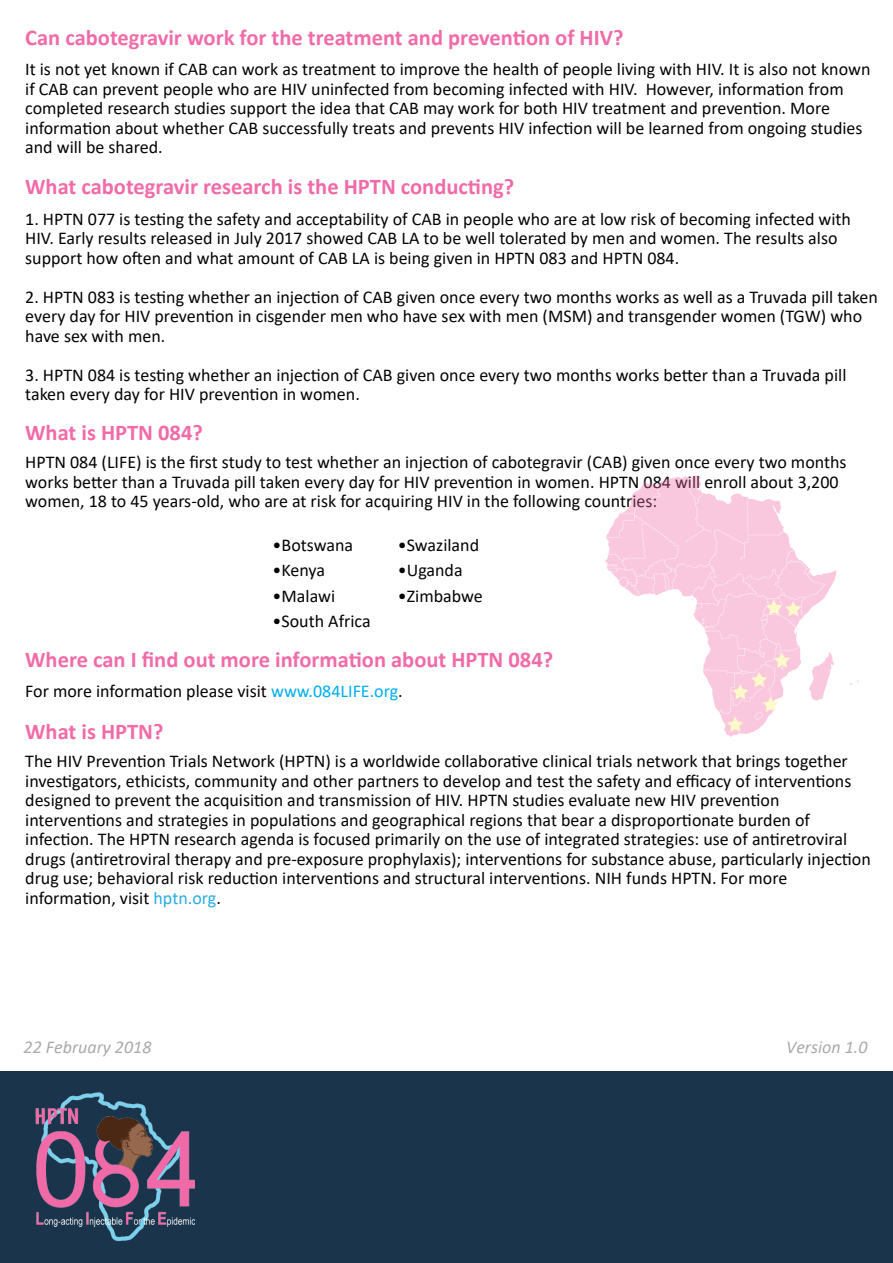
<style>
.page{position:relative;width:893px;height:1263px;background:#fff}
.page>*{position:absolute;margin:0;border:0;box-sizing:border-box;transform-origin:0 0}
.t1{font:700 22.5px "Calibri";color:#f16ba9}
.t2{font:18px/19.5px "Calibri";color:#040503}
.t3{font:italic 18px "Calibri";color:#aaa}
.s1{color:#00aeef}
.s2{color:#27abe2}
</style>
<div class="page">
<div style="left:1px;top:1072px;width:892px;height:191px;background:#1a344b"></div>
<img style="left:35px;top:1092px;width:159px;height:150px">
<img style="left:605px;top:475px;width:254px;height:262px">
<p class="t1" style="left:25px;top:22px;width:600px">Can cabotegravir work for the treatment and prevention of HIV?</p>
<p class="t2" style="left:25px;top:59px;width:847px">It is not yet known if CAB can work as treatment to improve the health of people living with HIV. It is also not known if CAB can prevent people who are HIV uninfected from becoming infected with HIV. However, information from completed research studies support the idea that CAB may work for both HIV treatment and prevention. More information about whether CAB successfully treats and prevents HIV infection will be learned from ongoing studies and will be shared.</p>
<p class="t1" style="left:25px;top:170px;width:491px">What cabotegravir research is the HPTN conducting?</p>
<p class="t2" style="left:25px;top:209px;width:827px">1. HPTN 077 is testing the safety and acceptability of CAB in people who are at low risk of becoming infected with<br>HIV. Early results released in July 2017 showed CAB LA to be well tolerated by men and women. The results also support how often and what amount of CAB LA is being given in HPTN 083 and HPTN 084.</p>
<p class="t2" style="left:25px;top:287px;width:854px">2. HPTN 083 is testing whether an injection of CAB given once every two months works as well as a Truvada pill taken every day for HIV prevention in cisgender men who have sex with men (MSM) and transgender women (TGW) who have sex with men.</p>
<p class="t2" style="left:25px;top:365px;width:823px">3. HPTN 084 is testing whether an injection of CAB given once every two months works better than a Truvada pill taken every day for HIV prevention in women.</p>
<p class="t1" style="left:25px;top:417px;width:179px">What is HPTN 084?</p>
<p class="t2" style="left:25px;top:452px;width:823px">HPTN 084 (LIFE) is the first study to test whether an injection of cabotegravir (CAB) given once every two months works better than a Truvada pill taken every day for HIV prevention in women. HPTN 084 will enroll about 3,200 women, 18 to 45 years-old, who are at risk for acquiring HIV in the following countries:</p>
<p class="t2" style="left:273px;top:535px;width:82px">•Botswana</p>
<p class="t2" style="left:273px;top:560px;width:54px">•Kenya</p>
<p class="t2" style="left:273px;top:586px;width:64px">•Malawi</p>
<p class="t2" style="left:273px;top:611px;width:100px">•South Africa</p>
<p class="t2" style="left:398px;top:535px;width:83px">•Swaziland</p>
<p class="t2" style="left:398px;top:560px;width:66px">•Uganda</p>
<p class="t2" style="left:398px;top:586px;width:87px">•Zimbabwe</p>
<p class="t1" style="left:25px;top:643px;width:529px">Where can I find out more information about HPTN 084?</p>
<p class="t2" style="left:25px;top:680px;width:379px">For more information please visit <span class="s1">www.084LIFE.org</span>.</p>
<p class="t1" style="left:25px;top:716px;width:140px">What is HPTN?</p>
<p class="t2" style="left:25px;top:751px;width:847px">The HIV Prevention Trials Network (HPTN) is a worldwide collaborative clinical trials network that brings together investigators, ethicists, community and other partners to develop and test the safety and efficacy of interventions designed to prevent the acquisition and transmission of HIV. HPTN studies evaluate new HIV prevention interventions and strategies in populations and geographical regions that bear a disproportionate burden of infection. The HPTN research agenda is focused primarily on the use of integrated strategies: use of antiretroviral drugs (antiretroviral therapy and pre-exposure prophylaxis); interventions for substance abuse, particularly injection drug use; behavioral risk reduction interventions and structural interventions. NIH funds HPTN. For more information, visit <span class="s2">hptn.org</span>.</p>
<p class="t3" style="left:24px;top:1035px;width:129px">22 February 2018</p>
<p class="t3" style="left:786px;top:1035px;width:83px">Version 1.0</p>
</div>
